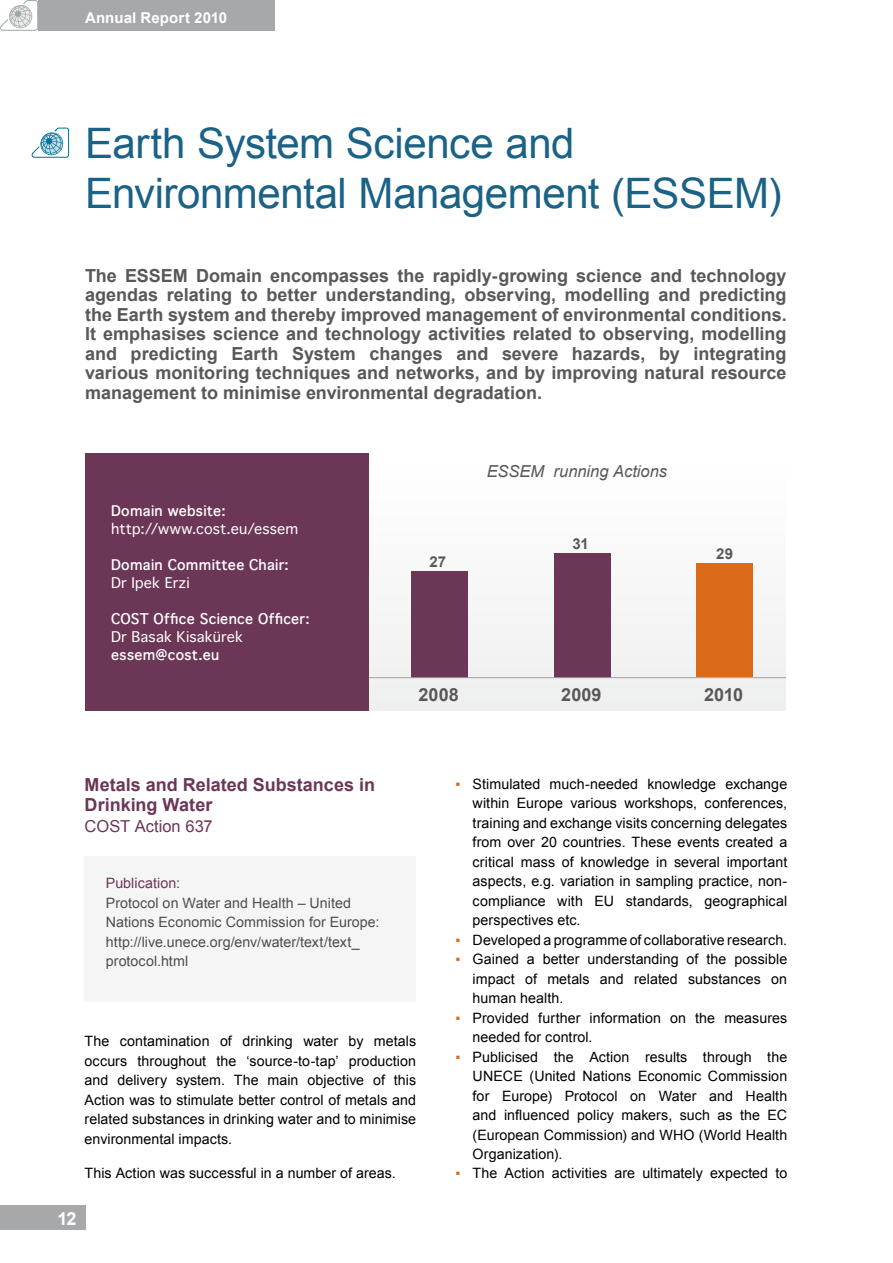
<style>
.page{position:relative;width:893px;height:1263px;background:#fff}
.page>*{position:absolute;margin:0;border:0;box-sizing:border-box;transform-origin:0 0}
.t1{font:42px/50.4px "Arial";letter-spacing:-.01em;color:#1a6286}
.t2{font:700 18px/19.5px "Arial";color:#585858;text-align:justify}
.t3{font:700 18px/19.5px "Arial";color:#6c3657}
.t4{font:700 18px "Arial";color:#fff}
.t5{font:italic 16.5px "Arial";color:#585858}
.t6{font:16.5px "Arial";color:#6c3657}
.t7{font:700 15px "Arial";letter-spacing:.01em;color:#fff}
.t8{font:700 15px "Arial";color:#585858}
.t9{font:14.25px/19.5px "Arial";letter-spacing:.005em;color:#000;text-align:justify}
.t10{font:14.25px/19.5px "Arial";letter-spacing:.005em;color:#4d4d4d}
.t11{font:700 14.25px "Thonburi";letter-spacing:.01em;color:#fff}
.t12{font:14.25px "Thonburi";letter-spacing:.01em;color:#fff}
.t13{font:14.25px "Arial";letter-spacing:.005em;color:#6c3657}
.s1{font-weight:400;color:#fff}
.s2{color:#da6a1a}
</style>
<div class="page">
<div style="left:38px;top:0;width:236px;height:31px;background:#a7a8aa"></div>
<div style="left:0;top:1205px;width:85px;height:24px;background:#a7a8aa"></div>
<div style="left:369px;top:455px;width:417px;height:256px;background:#f9f9f9"></div>
<div style="left:85px;top:453px;width:283px;height:258px;background:#6c3657"></div>
<div style="left:85px;top:856px;width:331px;height:146px;background:#f5f5f5"></div>
<div style="left:411px;top:571px;width:57px;height:106px;background:#6c3657"></div>
<div style="left:554px;top:553px;width:56px;height:124px;background:#6c3657"></div>
<div style="left:696px;top:563px;width:57px;height:114px;background:#da6a1a"></div>
<hr style="left:369px;top:677px;width:417px;height:1px;background:#a7a2a1">
<svg style="left:32px;top:128px;width:37px;height:30px"></svg>
<svg style="left:0;top:0;width:38px;height:31px"></svg>
<p class="t7" style="left:85px;top:8px;width:144px">Annual Report 2010</p>
<h1 class="t1" style="left:85px;top:118px;width:698px">Earth System Science and<br>Environmental Management (ESSEM)</h1>
<p class="t2" style="left:85px;top:266px;width:703px">The ESSEM Domain encompasses the rapidly-growing science and technology agendas relating to better understanding, observing, modelling and predicting the Earth system and thereby improved management of environmental conditions.<br>It emphasises science and technology activities related to observing, modelling and predicting Earth System changes and severe hazards, by integrating various monitoring techniques and networks, and by improving natural resource management to minimise environmental degradation.<span class="s1">OST Seminar</span></p>
<p class="t11" style="left:111px;top:499px;width:116px">Domain website:</p>
<p class="t12" style="left:111px;top:517px;width:189px">http://www.cost.eu/essem</p>
<p class="t11" style="left:111px;top:553px;width:179px">Domain Committee Chair:</p>
<p class="t12" style="left:111px;top:571px;width:80px">Dr Ipek Erzi</p>
<p class="t11" style="left:111px;top:607px;width:200px">COST Office Science Officer:</p>
<p class="t12" style="left:111px;top:625px;width:133px">Dr Basak Kisakürek</p>
<p class="t11" style="left:111px;top:643px;width:110px">essem@cost.eu</p>
<p class="t8" style="left:429px;top:552px;width:18px">27</p>
<p class="t5" style="left:487px;top:460px;width:182px">ESSEM running Actions</p>
<p class="t8" style="left:572px;top:534px;width:18px">31</p>
<p class="t8" style="left:716px;top:544px;width:18px">29</p>
<p class="t2" style="left:418px;top:685px;width:42px">2008</p>
<p class="t2" style="left:561px;top:685px;width:42px">2009</p>
<p class="t2" style="left:704px;top:685px;width:40px">2010</p>
<p class="t3" style="left:85px;top:776px;width:292px">Metals and Related Substances in<br>Drinking Water</p>
<p class="t6" style="left:85px;top:815px;width:130px">COST Action 637</p>
<p class="t13" style="left:106px;top:874px;width:76px">Publication:</p>
<p class="t10" style="left:106px;top:893px;width:275px">Protocol on Water and Health – United Nations Economic Commission for Europe: http://live.unece.org/env/water/text/text_ protocol.html</p>
<p class="t9" style="left:85px;top:1032px;width:333px">The contamination of drinking water by metals occurs throughout the ‘source-to-tap’ production and delivery system. The main objective of this Action was to stimulate better control of metals and related substances in drinking water and to minimise environmental impacts.</p>
<p class="t9" style="left:85px;top:1164px;width:313px">This Action was successful in a number of areas.</p>
<p class="t4" style="left:57px;top:1206px;width:21px">12</p>
<p class="t9" style="left:473px;top:774px;width:316px;text-indent:-17px"><span class="s2">▪</span> Stimulated much-needed knowledge exchange within Europe various workshops, conferences, training and exchange visits concerning delegates from over 20 countries. These events created a critical mass of knowledge in several important aspects, e.g. variation in sampling practice, non&shy;compliance with EU standards, geographical perspectives etc.</p>
<p class="t9" style="left:456px;top:930px;width:333px"><span class="s2">▪</span> Developed a programme of collaborative research.</p>
<p class="t9" style="left:473px;top:949px;width:316px;text-indent:-17px"><span class="s2">▪</span> Gained a better understanding of the possible impact of metals and related substances on human health.</p>
<p class="t9" style="left:473px;top:1008px;width:316px;text-indent:-17px"><span class="s2">▪</span> Provided further information on the measures needed for control.</p>
<p class="t9" style="left:473px;top:1047px;width:316px;text-indent:-17px"><span class="s2">▪</span> Publicised the Action results through the UNECE (United Nations Economic Commission for Europe) Protocol on Water and Health and influenced policy makers, such as the EC (European Commission) and WHO (World Health Organization).</p>
<p class="t9" style="left:456px;top:1164px;width:333px"><span class="s2">▪</span> The Action activities are ultimately expected to</p>
</div>
